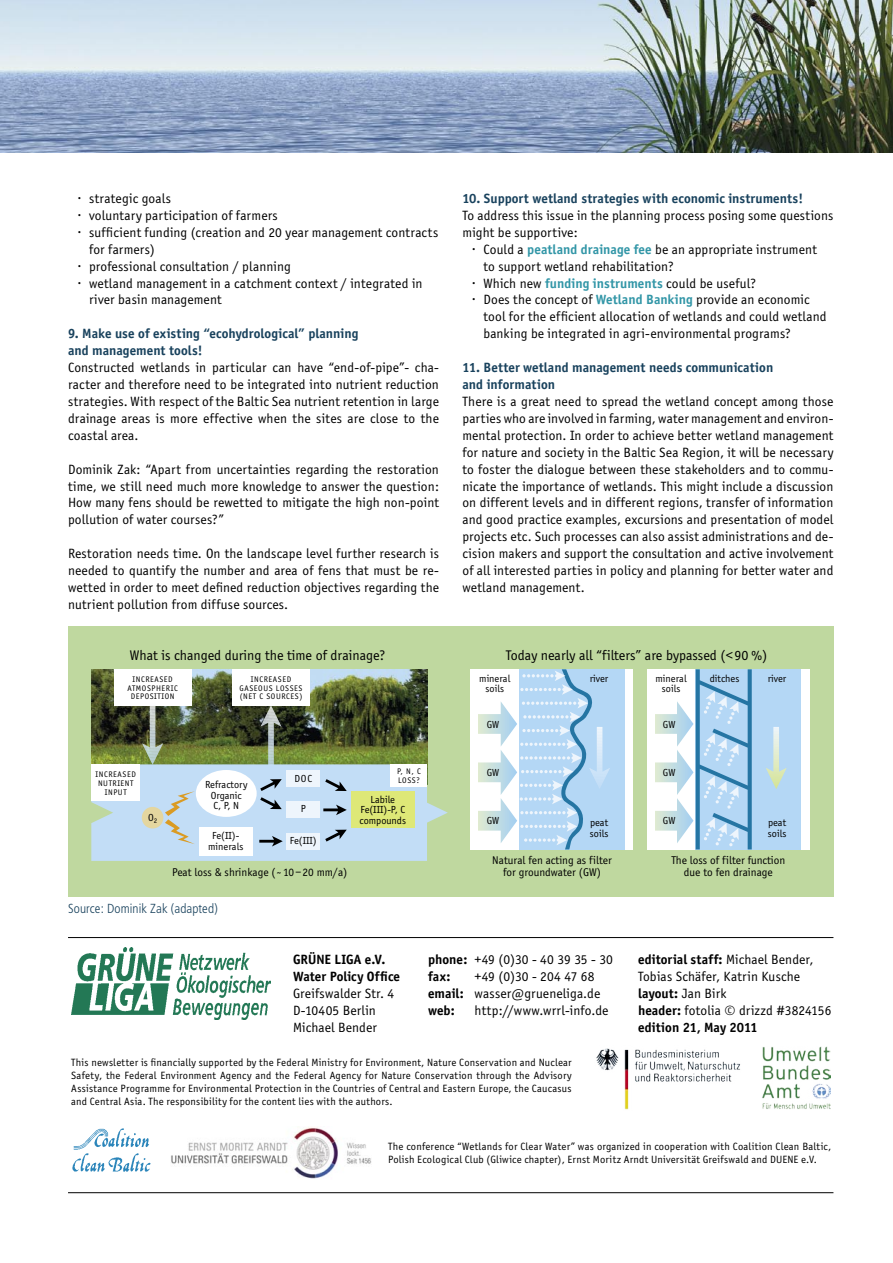
<style>
.page{position:relative;width:893px;height:1263px;background:#fff}
.page>*{position:absolute;margin:0;border:0;box-sizing:border-box;transform-origin:0 0}
.t1{font:14.4px "Officina Sans";color:#000}
.body{font:13.8px/17px "Officina Sans";letter-spacing:.01em;color:#000;text-align:justify}
.liste{font:13.8px/17px "Officina Sans";letter-spacing:.01em;color:#000}
.body_linksbuendig{font:13.8px "Officina Sans";letter-spacing:.01em;color:#000}
.body-2{font:700 13.8px/17px "Officina Sans";letter-spacing:.005em;color:#19425d}
.body_linksbuendig-2{font:700 13.8px "Officina Sans";letter-spacing:.005em;color:#000}
.ueber_forderungen{font:700 13.8px/17px "Officina Sans";letter-spacing:.005em;color:#19425d}
.bildunterschrift{font:300 condensed 13.2px "Frutiger";letter-spacing:.005em;color:#19425d}
.t2{font:11.55px/12.3px "Officina Sans";color:#000;text-align:center}
.formel_impressum{font:10.8px/13px "Officina Sans";letter-spacing:.02em;color:#000;text-align:justify}
.t3{font:10.5px/10.5px "Officina Sans";color:#000;text-align:center}
.t4{font:8.4px/8.9px "Officina Sans";letter-spacing:.07em;color:#000;text-align:center}
.s1{font-weight:700;color:#3296a7}
.s2{font-size:13.2px}
.s3{font-weight:700}
.s4{font-weight:400}
</style>
<div class="page">
<img style="left:0;top:0;width:893px;height:153px">
<img style="left:596px;top:1048px;width:144px;height:62px">
<img style="left:762px;top:1046px;width:68px;height:63px">
<div style="left:68px;top:626px;width:765px;height:270px;background:#bfd89f"></div>
<img style="left:71px;top:947px;width:199px;height:72px">
<img style="left:72px;top:1128px;width:79px;height:44px">
<img style="left:171px;top:1127px;width:200px;height:52px">
<img style="left:92px;top:669px;width:335px;height:33px">
<div style="left:232px;top:669px;width:78px;height:37px;background:#fff"></div>
<div style="left:114px;top:669px;width:77px;height:37px;background:#fff"></div>
<svg style="left:91px;top:702px;width:357px;height:159px;background:#a1b0a1"></svg>
<div style="left:471px;top:669px;width:162px;height:180px;background:#fff"></div>
<div style="left:647px;top:669px;width:162px;height:180px;background:#fff"></div>
<div style="left:519px;top:669px;width:105px;height:180px;background:#b4d7f5"></div>
<div style="left:696px;top:669px;width:105px;height:180px;background:#b4d7f5"></div>
<svg style="left:478px;top:669px;width:132px;height:180px"></svg>
<svg style="left:766px;top:727px;width:21px;height:62px"></svg>
<svg style="left:655px;top:669px;width:97px;height:180px"></svg>
<hr style="left:68px;top:1192px;width:765px;height:1px;background:#000">
<hr style="left:68px;top:937px;width:765px;height:1px;background:#000">
<p class="liste" style="left:79px;top:190px;width:94px">· strategic goals</p>
<p class="liste" style="left:79px;top:207px;width:201px">· voluntary participation of farmers</p>
<p class="liste" style="left:89px;top:224px;width:351px;text-indent:-11px">· sufficient funding (creation and 20 year management contracts for farmers)</p>
<p class="liste" style="left:79px;top:258px;width:214px">· professional consultation / planning</p>
<p class="liste" style="left:89px;top:275px;width:335px;text-indent:-11px">· wetland management in a catchment context / integrated in river basin management</p>
<p class="ueber_forderungen" style="left:68px;top:325px;width:292px">9. Make use of existing “ecohydrological” planning and management tools!</p>
<p class="body" style="left:68px;top:359px;width:372px">Constructed wetlands in particular can have “end-of-pipe”- cha&shy;racter and therefore need to be integrated into nutrient reduction strategies. With respect of the Baltic Sea nutrient retention in large drainage areas is more effective when the sites are close to the coastal area.</p>
<p class="body" style="left:68px;top:461px;width:372px">Dominik Zak: “Apart from uncertainties regarding the restoration time, we still need much more knowledge to answer the question:<br>How many fens should be rewetted to mitigate the high non-point pollution of water courses?”</p>
<p class="body" style="left:68px;top:545px;width:372px">Restoration needs time. On the landscape level further research is needed to quantify the number and area of fens that must be re&shy;wetted in order to meet defined reduction objectives regarding the nutrient pollution from diffuse sources.</p>
<p class="body-2" style="left:462px;top:190px;width:342px">10. Support wetland strategies with economic instruments!</p>
<p class="body" style="left:462px;top:207px;width:372px">To address this issue in the planning process posing some questions might be supportive:</p>
<p class="liste" style="left:483px;top:241px;width:335px;text-indent:-11px">· Could a <span class="s1">peatland drainage fee</span> be an appropriate instrument to support wetland rehabilitation?</p>
<p class="liste" style="left:473px;top:275px;width:285px">· Which new <span class="s1">funding instruments</span> could be useful?</p>
<p class="liste" style="left:483px;top:292px;width:345px;text-indent:-11px">· Does the concept of <span class="s1">Wetland Banking</span> provide an economic tool for the efficient allocation of wetlands and could wetland banking be integrated in agri-environmental programs?</p>
<p class="body-2" style="left:462px;top:359px;width:312px">11. Better wetland management needs communication and information</p>
<p class="body" style="left:462px;top:393px;width:372px">There is a great need to spread the wetland concept among those parties who are involved in farming, water management and environ&shy;mental protection. In order to achieve better wetland management for nature and society in the Baltic Sea Region, it will be necessary to foster the dialogue between these stakeholders and to commu&shy;nicate the importance of wetlands. This might include a discussion on different levels and in different regions, transfer of information and good practice examples, excursions and presentation of model projects etc. Such processes can also assist administrations and de&shy;cision makers and support the consultation and active involvement of all interested parties in policy and planning for better water and wetland management.</p>
<p class="t1" style="left:130px;top:647px;width:257px">What is changed during the time of drainage?</p>
<p class="t1" style="left:506px;top:647px;width:263px">Today nearly all “filters” are bypassed (&lt;90 %)</p>
<p class="t4" style="left:127px;top:675px;width:52px">INCREASED<br>ATMOSPHERIC<br>DEPOSITION</p>
<p class="t4" style="left:240px;top:675px;width:64px">INCREASED<br>GASEOUS LOSSES (NET C SOURCES)</p>
<p class="t4" style="left:96px;top:770px;width:42px">INCREASED<br>NUTRIENT<br>INPUT</p>
<p class="t3" style="left:294px;top:773px;width:19px">DOC</p>
<p class="t3" style="left:301px;top:804px;width:6px">P</p>
<p class="t3" style="left:290px;top:835px;width:28px">Fe(III)</p>
<p class="t3" style="left:205px;top:780px;width:44px">Refractory<br>Organic<br>C, P, N</p>
<p class="t3" style="left:148px;top:812px;width:11px">O<sub>2</sub></p>
<p class="t3" style="left:208px;top:831px;width:37px">Fe(II)- minerals</p>
<p class="t2" style="left:172px;top:867px;width:177px">Peat loss &amp; shrinkage (<span class="s2">˜</span>10–20 mm/a)</p>
<p class="bildunterschrift" style="left:68px;top:901px;width:151px">Source: Dominik Zak (adapted)</p>
<p class="t4" style="left:397px;top:767px;width:25px;text-align:left">P, N, C<br>LOSS?</p>
<p class="t3" style="left:360px;top:794px;width:48px">Labile<br>Fe(III)-P, C compounds</p>
<p class="t3" style="left:479px;top:673px;width:33px">mineral soils</p>
<p class="t3" style="left:655px;top:673px;width:33px">mineral soils</p>
<p class="t3" style="left:710px;top:673px;width:31px">ditches</p>
<p class="t3" style="left:590px;top:673px;width:20px">river</p>
<p class="t3" style="left:768px;top:673px;width:20px">river</p>
<p class="t3" style="left:487px;top:719px;width:14px">GW</p>
<p class="t3" style="left:663px;top:719px;width:14px">GW</p>
<p class="t3" style="left:487px;top:768px;width:14px">GW</p>
<p class="t3" style="left:663px;top:768px;width:14px">GW</p>
<p class="t3" style="left:487px;top:816px;width:14px">GW</p>
<p class="t3" style="left:663px;top:816px;width:14px">GW</p>
<p class="t3" style="left:590px;top:818px;width:20px;text-align:left">peat soils</p>
<p class="t3" style="left:768px;top:818px;width:20px;text-align:left">peat soils</p>
<p class="t2" style="left:492px;top:854px;width:121px">Natural fen acting as filter for groundwater (GW)</p>
<p class="t2" style="left:671px;top:854px;width:115px">The loss of filter function due to fen drainage</p>
<p class="body_linksbuendig-2" style="left:293px;top:951px;width:94px">GRÜNE LIGA e.V.</p>
<p class="body_linksbuendig" style="left:428px;top:952px;width:186px"><span class="s3">phone:</span> +49 (0)30 - 40 39 35 - 30</p>
<p class="body_linksbuendig-2" style="left:638px;top:951px;width:177px">editorial staff: <span class="s4">Michael Bender,</span></p>
<p class="body_linksbuendig-2" style="left:293px;top:968px;width:109px">Water Policy Office</p>
<p class="body_linksbuendig-2" style="left:428px;top:968px;width:24px">fax:</p>
<p class="body_linksbuendig" style="left:475px;top:969px;width:122px">+49 (0)30 - 204 47 68</p>
<p class="body_linksbuendig" style="left:638px;top:969px;width:164px">Tobias Schäfer, Katrin Kusche</p>
<p class="body_linksbuendig" style="left:293px;top:986px;width:103px">Greifswalder Str. 4</p>
<p class="body_linksbuendig" style="left:428px;top:986px;width:174px"><span class="s3">email:</span> wasser@grueneliga.de</p>
<p class="body_linksbuendig-2" style="left:638px;top:985px;width:90px">layout: <span class="s4">Jan Birk</span></p>
<p class="body_linksbuendig" style="left:293px;top:1002px;width:84px">D-10405 Berlin</p>
<p class="body_linksbuendig-2" style="left:428px;top:1002px;width:28px">web:</p>
<p class="body_linksbuendig" style="left:475px;top:1002px;width:135px">http://www.wrrl-info.de</p>
<p class="body_linksbuendig" style="left:638px;top:1002px;width:195px"><span class="s3">header:</span> fotolia © drizzd #3824156</p>
<p class="body_linksbuendig" style="left:293px;top:1019px;width:85px">Michael Bender</p>
<p class="body_linksbuendig-2" style="left:638px;top:1019px;width:121px">edition 21, May 2011</p>
<p class="formel_impressum" style="left:71px;top:1056px;width:502px">This newsletter is financially supported by the Federal Ministry for Environment, Nature Conservation and Nuclear Safety, the Federal Environment Agency and the Federal Agency for Nature Conservation through the Advisory Assistance Programme for Environmental Protection in the Countries of Central and Eastern Europe, the Caucasus and Central Asia. The responsibility for the content lies with the authors.</p>
<p class="formel_impressum" style="left:388px;top:1140px;width:445px">The conference “Wetlands for Clear Water” was organized in cooperation with Coalition Clean Baltic,<br>Polish Ecological Club (Gliwice chapter), Ernst Moritz Arndt Universität Greifswald and DUENE e.V.</p>
</div>
